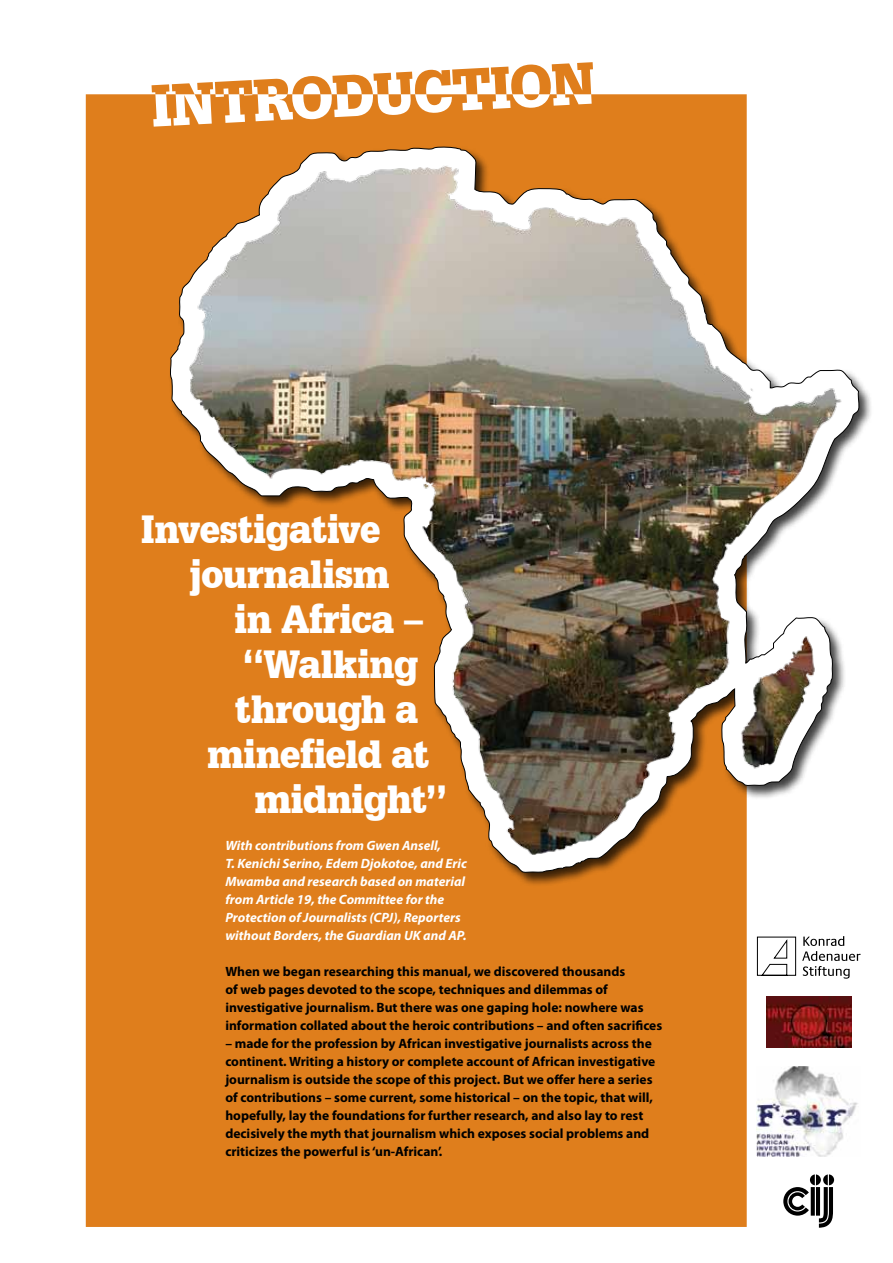
<style>
.page{position:relative;width:893px;height:1263px;background:#fff}
.page>*{position:absolute;margin:0;border:0;box-sizing:border-box;transform-origin:0 0}
.t1{font:900 42px "Serifa BT";letter-spacing:-.025em;color:#fff;scale:.9 1}
.t2{font:700 13.5px/18px "Myriad Pro";color:#000}
.t3{font:italic 700 13.5px/18px "Myriad Pro";color:#fff}
</style>
<div class="page">
<div style="left:86px;top:62px;width:661px;height:1165px;background:#df7e1c"></div>
<div style="left:168px;top:145px;width:706px;height:742px;background:#000;opacity:.75"></div>
<svg style="left:169px;top:146px;width:691px;height:727px"></svg>
<img style="left:186px;top:143px;width:657px;height:727px">
<svg style="left:756px;top:936px;width:104px;height:43px"></svg>
<img style="left:757px;top:1066px;width:101px;height:90px">
<svg style="left:783px;top:1174px;width:51px;height:54px"></svg>
<img style="left:766px;top:997px;width:85px;height:51px">
<h1 class="t1" style="left:141px;top:503px;width:268px">Investigative</h1>
<h1 class="t1" style="left:189px;top:548px;width:224px">journalism</h1>
<h1 class="t1" style="left:234px;top:593px;width:211px">in Africa –</h1>
<h1 class="t1" style="left:243px;top:638px;width:196px">“Walking</h1>
<h1 class="t1" style="left:235px;top:683px;width:206px">through a</h1>
<h1 class="t1" style="left:207px;top:728px;width:250px">minefield at</h1>
<h1 class="t1" style="left:254px;top:773px;width:215px">midnight”</h1>
<p class="t3" style="left:225px;top:836px;width:243px">With contributions from Gwen Ansell,<br>T. Kenichi Serino, Edem Djokotoe, and Eric Mwamba and research based on material from Article 19, the Committee for the Protection of Journalists (CPJ), Reporters without Borders, the Guardian UK and AP.</p>
<p class="t2" style="left:225px;top:962px;width:438px">When we began researching this manual, we discovered thousands<br>of web pages devoted to the scope, techniques and dilemmas of investigative journalism. But there was one gaping hole: nowhere was information collated about the heroic contributions – and often sacrifices</p>
<p class="t2" style="left:225px;top:1034px;width:432px">– made for the profession by African investigative journalists across the continent. Writing a history or complete account of African investigative journalism is outside the scope of this project. But we offer here a series of contributions – some current, some historical – on the topic, that will, hopefully, lay the foundations for further research, and also lay to rest decisively the myth that journalism which exposes social problems and criticizes the powerful is ‘un-African’.</p>
</div>
